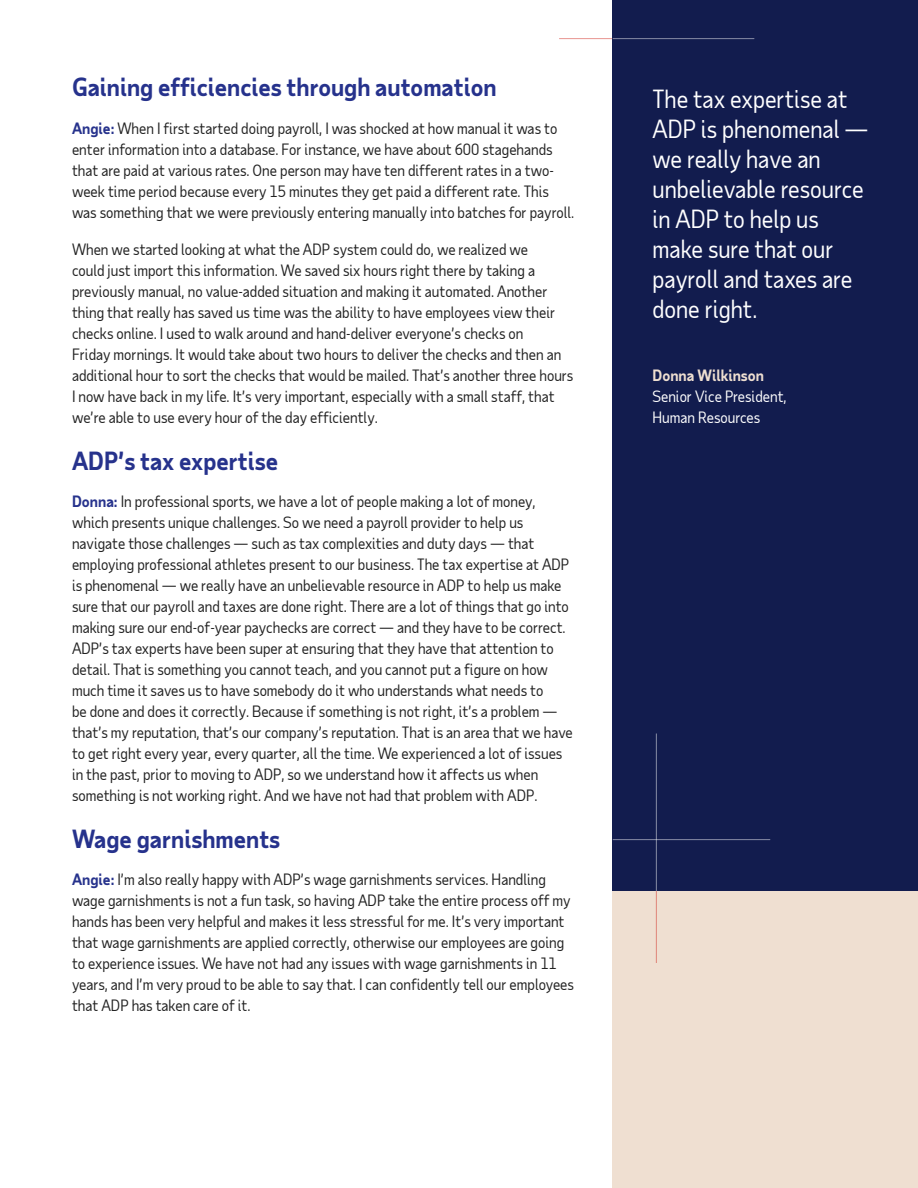
<style>
.page{position:relative;width:918px;height:1188px;background:#fff}
.page>*{position:absolute;margin:0;border:0;box-sizing:border-box;transform-origin:0 0}
.Accent_-_quote{font:24px/30px "Taub Sans";color:#fff}
.Body{font:700 24px "Taub Sans";color:#26328c}
.Body-2{font:15px/21px "Taub Sans";color:#222}
.Body-3{font:15px/21px "Taub Sans";color:#fff}
.s1{font-weight:700;color:#26328c}
.s2{font-weight:700;color:#efdfd1}
</style>
<div class="page">
<div style="left:612px;top:891px;width:306px;height:297px;background:#efdfd1"></div>
<div style="left:612px;top:0;width:306px;height:891px;background:#121c4e"></div>
<hr style="left:656px;top:891px;width:1px;height:72px;background:#d0271d">
<hr style="left:656px;top:734px;width:1px;height:157px;background:#fff">
<hr style="left:613px;top:839px;width:157px;height:1px;background:#fff">
<hr style="left:559px;top:38px;width:53px;height:1px;background:#d0271d">
<hr style="left:613px;top:38px;width:141px;height:1px;background:#fff">
<p class="Body" style="left:72px;top:71px;width:426px">Gaining efficiencies through automation</p>
<p class="Body-2" style="left:72px;top:117px;width:504px"><span class="s1">Angie:</span> When I first started doing payroll, I was shocked at how manual it was to enter information into a database. For instance, we have about 600 stagehands that are paid at various rates. One person may have ten different rates in a two&shy;week time period because every 15 minutes they get paid a different rate. This was something that we were previously entering manually into batches for payroll.</p>
<p class="Body-2" style="left:72px;top:239px;width:503px">When we started looking at what the ADP system could do, we realized we<br>could just import this information. We saved six hours right there by taking a previously manual, no value-added situation and making it automated. Another thing that really has saved us time was the ability to have employees view their checks online. I used to walk around and hand-deliver everyone’s checks on<br>Friday mornings. It would take about two hours to deliver the checks and then an additional hour to sort the checks that would be mailed. That’s another three hours I now have back in my life. It’s very important, especially with a small staff, that we’re able to use every hour of the day efficiently.</p>
<p class="Body" style="left:72px;top:445px;width:208px">ADP’s tax expertise</p>
<p class="Body-2" style="left:72px;top:491px;width:502px"><span class="s1">Donna:</span> In professional sports, we have a lot of people making a lot of money, which presents unique challenges. So we need a payroll provider to help us navigate those challenges — such as tax complexities and duty days — that employing professional athletes present to our business. The tax expertise at ADP is phenomenal — we really have an unbelievable resource in ADP to help us make sure that our payroll and taxes are done right. There are a lot of things that go into making sure our end-of-year paychecks are correct — and they have to be correct.<br>ADP’s tax experts have been super at ensuring that they have that attention to detail. That is something you cannot teach, and you cannot put a figure on how much time it saves us to have somebody do it who understands what needs to<br>be done and does it correctly. Because if something is not right, it’s a problem — that’s my reputation, that’s our company’s reputation. That is an area that we have to get right every year, every quarter, all the time. We experienced a lot of issues in the past, prior to moving to ADP, so we understand how it affects us when something is not working right. And we have not had that problem with ADP.</p>
<p class="Body" style="left:72px;top:823px;width:210px">Wage garnishments</p>
<p class="Body-2" style="left:72px;top:869px;width:504px"><span class="s1">Angie:</span> I’m also really happy with ADP’s wage garnishments services. Handling wage garnishments is not a fun task, so having ADP take the entire process off my hands has been very helpful and makes it less stressful for me. It’s very important that wage garnishments are applied correctly, otherwise our employees are going to experience issues. We have not had any issues with wage garnishments in 11 years, and I’m very proud to be able to say that. I can confidently tell our employees that ADP has taken care of it.</p>
<p class="Accent_-_quote" style="left:652px;top:84px;width:217px">The tax expertise at<br>ADP is phenomenal — we really have an unbelievable resource in ADP to help us make sure that our payroll and taxes are done right.</p>
<p class="Body-3" style="left:652px;top:365px;width:136px"><span class="s2">Donna Wilkinson<br></span>Senior Vice President,<br>Human Resources</p>
</div>
